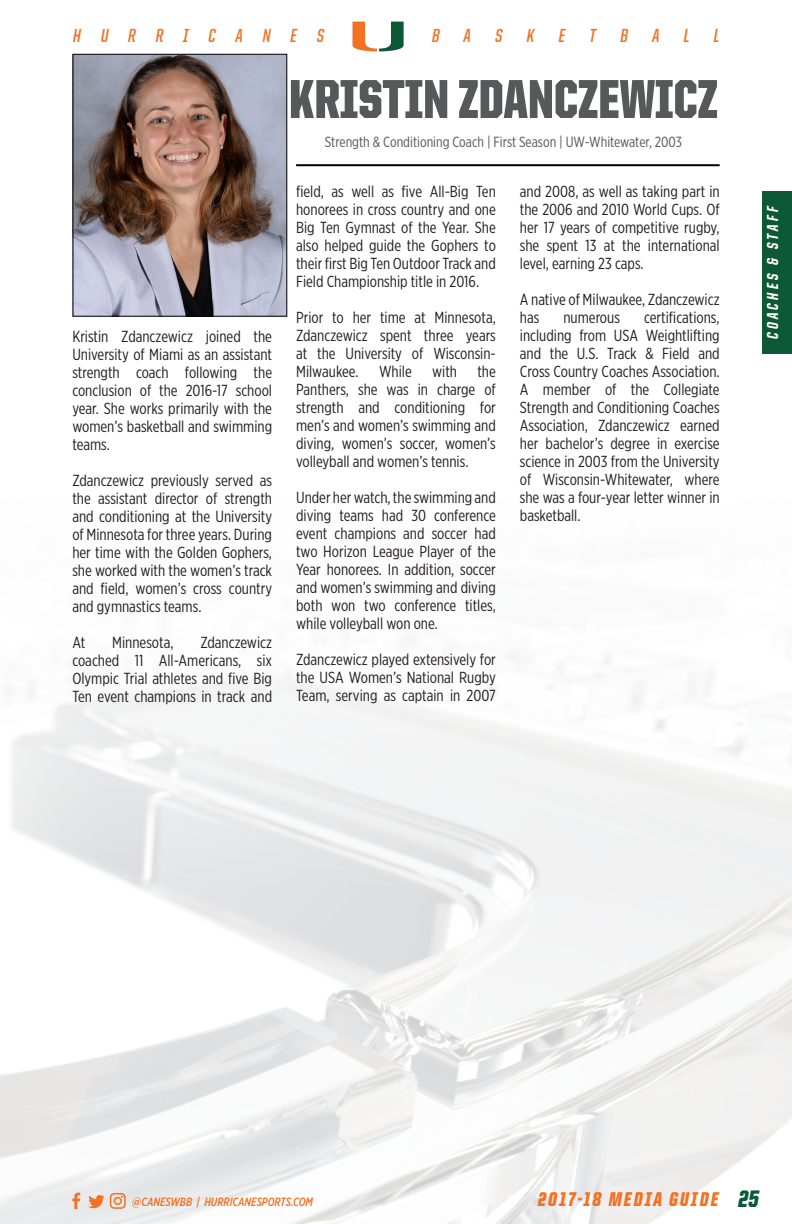
<style>
.page{position:relative;width:792px;height:1224px;background:#fff}
.page>*{position:absolute;margin:0;border:0;box-sizing:border-box;transform-origin:0 0}
.t1{font:900 55px "United Sans Cond";color:#57585a}
.t2{font:900 20px "United Italic Cond";letter-spacing:.1em;color:#f37123}
.t3{font:700 19px "United Italic Cond";letter-spacing:1.04em;color:#f37123}
.t4{font:16px/18px "Gotham X Narrow";color:#231f20;text-align:justify}
.t5{font:800 16px "United Italic Cond";color:#fff}
.t6{font:14.6px "Gotham X Narrow";color:#57585a}
.t7{font:italic 500 12px "Gotham X Narrow";color:#f37123}
.s1{font-size:24px;color:#0d5837}
</style>
<div class="page">
<div style="left:762px;top:191px;width:30px;height:163px;background:#0d5837"></div>
<svg style="left:352px;top:21px;width:52px;height:31px"></svg>
<svg style="left:72px;top:1193px;width:8px;height:16px"></svg>
<svg style="left:88px;top:1193px;width:38px;height:16px"></svg>
<img style="left:75px;top:56px;width:210px;height:258px">
<div style="left:73px;top:54px;width:214px;height:262px;border:1px solid #000"></div>
<hr style="left:296px;top:164px;width:424px;height:2px;background:#000">
<p class="t3" style="left:73px;top:26px;width:252px">HURRICANES</p>
<p class="t3" style="left:432px;top:26px;width:9px">B</p>
<p class="t3" style="left:464px;top:26px;width:9px">A</p>
<p class="t3" style="left:495px;top:26px;width:9px">S</p>
<p class="t3" style="left:527px;top:26px;width:9px">K</p>
<p class="t3" style="left:559px;top:26px;width:8px">E</p>
<p class="t3" style="left:590px;top:26px;width:8px">T</p>
<p class="t3" style="left:620px;top:26px;width:9px">B</p>
<p class="t3" style="left:652px;top:26px;width:9px">A</p>
<p class="t3" style="left:684px;top:26px;width:7px">L</p>
<p class="t3" style="left:714px;top:26px;width:7px">L</p>
<p class="t4" style="left:72px;top:327px;width:201px">Kristin Zdanczewicz joined the University of Miami as an assistant strength coach following the conclusion of the 2016-17 school year. She works primarily with the women’s basketball and swimming teams.</p>
<p class="t4" style="left:72px;top:471px;width:201px">Zdanczewicz previously served as the assistant director of strength and conditioning at the University of Minnesota for three years. During her time with the Golden Gophers, she worked with the women’s track and field, women’s cross country and gymnastics teams.</p>
<p class="t4" style="left:72px;top:633px;width:14px">At</p>
<p class="t4" style="left:112px;top:633px;width:63px">Minnesota,</p>
<p class="t4" style="left:72px;top:633px;width:201px;text-indent:128px">Zdanczewicz coached 11 All-Americans, six Olympic Trial athletes and five Big Ten event champions in track and</p>
<p class="t1" style="left:289px;top:70px;width:430px">KRISTIN ZDANCZEWICZ</p>
<p class="t6" style="left:325px;top:133px;width:359px">Strength &amp; Conditioning Coach | First Season | UW-Whitewater, 2003</p>
<p class="t4" style="left:296px;top:182px;width:201px">field, as well as five All-Big Ten honorees in cross country and one Big Ten Gymnast of the Year. She also helped guide the Gophers to their first Big Ten Outdoor Track and Field Championship title in 2016.</p>
<p class="t4" style="left:296px;top:308px;width:201px">Prior to her time at Minnesota, Zdanczewicz spent three years at the University of Wisconsin-Milwaukee.</p>
<p class="t4" style="left:296px;top:362px;width:201px;text-indent:181px">the Panthers, she was in charge of strength and conditioning for men’s and women’s swimming and diving, women’s soccer, women’s volleyball and women’s tennis.</p>
<p class="t4" style="left:296px;top:488px;width:201px">Under her watch, the swimming and diving teams had 30 conference event champions and soccer had two Horizon League Player of the Year honorees. In addition, soccer and women’s swimming and diving both won two conference titles, while volleyball won one.</p>
<p class="t4" style="left:296px;top:650px;width:201px">Zdanczewicz played extensively for the USA Women’s National Rugby Team, serving as captain in 2007</p>
<p class="t4" style="left:379px;top:362px;width:34px">While</p>
<p class="t4" style="left:432px;top:362px;width:26px">with</p>
<p class="t4" style="left:520px;top:182px;width:201px">and 2008, as well as taking part in the 2006 and 2010 World Cups. Of her 17 years of competitive rugby, she spent 13 at the international level, earning 23 caps.</p>
<p class="t4" style="left:520px;top:290px;width:201px">A native of Milwaukee, Zdanczewicz has</p>
<p class="t4" style="left:520px;top:308px;width:201px;text-indent:124px">certifications, including from USA Weightlifting and the U.S. Track &amp; Field and Cross Country Coaches Association.<br>A member of the Collegiate Strength and Conditioning Coaches Association, Zdanczewicz earned her bachelor’s degree in exercise science in 2003 from the University of Wisconsin-Whitewater, where she was a four-year letter winner in basketball.</p>
<p class="t4" style="left:563px;top:308px;width:58px">numerous</p>
<p class="t5" style="left:764px;top:339px;width:135px;rotate:-90deg">COACHES &amp; STAFF</p>
<p class="t7" style="left:132px;top:1194px;width:182px">@CANESWBB | HURRICANESPORTS.COM</p>
<p class="t2" style="left:538px;top:1188px;width:223px">2017-18 MEDIA GUIDE <span class="s1">25</span></p>
</div>
